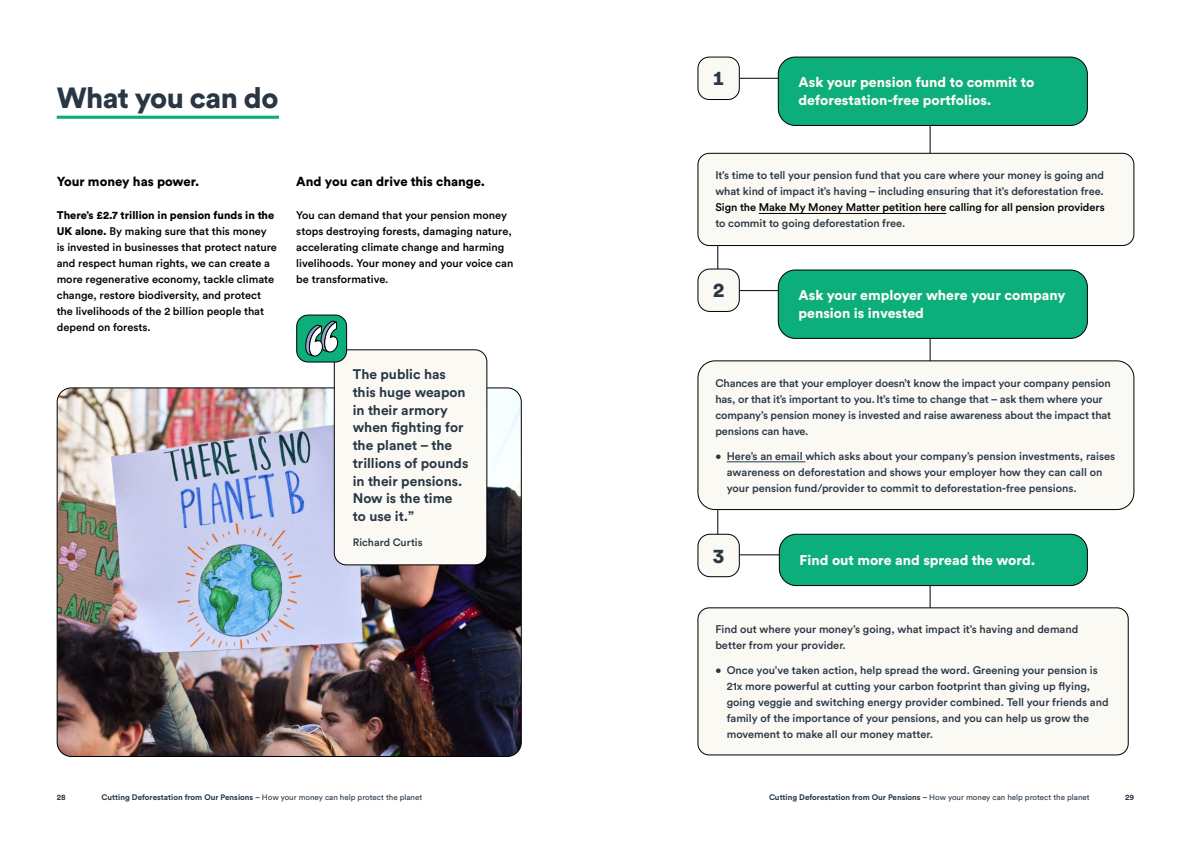
<style>
.page{position:relative;width:1191px;height:842px;background:#fff}
.page>*{position:absolute;margin:0;border:0;box-sizing:border-box;transform-origin:0 0}
.t1{font:900 28.9px "Circular Std";letter-spacing:-.02em;color:#293744}
.t2{font:900 20.3px "Circular Std";color:#293744}
.t3{font:900 14px/18px "Circular Std";color:#faf9f4}
.t4{font:700 13.8px/17.7px "Circular Std";color:#293744}
.t5{font:900 13px "Circular Std";color:#000}
.t6{font:500 11px/16px "Circular Std";letter-spacing:-.005em;color:#293744}
.t7{font:500 11px/16px "Circular Std";color:#000}
.t8{font:500 10.6px "Circular Std";color:#293744}
.t9{font:700 8px "Circular Std";color:#293744}
.s1{font-weight:900}
.s2{font-weight:500}
.s3{font-weight:400}
</style>
<div class="page">
<hr style="left:717px;top:228px;width:1px;height:67px;background:#000">
<hr style="left:717px;top:491px;width:1px;height:67px;background:#000">
<hr style="left:57px;top:116px;width:222px;height:3px;background:#0cae7c">
<svg style="left:739px;top:78px;width:192px;height:75px"></svg>
<svg style="left:739px;top:290px;width:192px;height:70px"></svg>
<svg style="left:739px;top:554px;width:192px;height:53px"></svg>
<div style="left:698px;top:361px;width:435px;height:149px;background:#faf9f4;border-radius:17px"></div>
<hr style="left:726px;top:461px;width:79px;height:1px;background:#293744">
<div style="left:697px;top:360px;width:437px;height:150px;border:1px solid #000;border-radius:17px"></div>
<div style="left:698px;top:269px;width:41px;height:42px;background:#faf9f4;border-radius:12px"></div>
<div style="left:697px;top:269px;width:42px;height:43px;border:1px solid #000;border-radius:12px"></div>
<div style="left:698px;top:534px;width:41px;height:43px;background:#faf9f4;border-radius:12px"></div>
<div style="left:697px;top:534px;width:42px;height:43px;border:1px solid #000;border-radius:12px"></div>
<div style="left:778px;top:270px;width:309px;height:68px;background:#0cae7c;border-radius:17px"></div>
<div style="left:778px;top:270px;width:309px;height:69px;border:1px solid #000;border-radius:17px"></div>
<div style="left:779px;top:534px;width:308px;height:52px;background:#0cae7c;border-radius:17px"></div>
<div style="left:779px;top:534px;width:308px;height:52px;border:1px solid #000;border-radius:17px"></div>
<div style="left:698px;top:57px;width:41px;height:43px;background:#faf9f4;border-radius:11px"></div>
<div style="left:697px;top:57px;width:42px;height:43px;border:1px solid #000;border-radius:11px"></div>
<div style="left:778px;top:57px;width:309px;height:68px;background:#0cae7c;border-radius:17px"></div>
<div style="left:778px;top:57px;width:309px;height:69px;border:1px solid #000;border-radius:17px"></div>
<div style="left:698px;top:153px;width:435px;height:93px;background:#faf9f4;border-radius:11px"></div>
<hr style="left:759px;top:213px;width:187px;height:1px;background:#000">
<div style="left:697px;top:153px;width:437px;height:93px;border:1px solid #000;border-radius:11px"></div>
<div style="left:698px;top:608px;width:430px;height:147px;background:#faf9f4;border-radius:11px"></div>
<div style="left:697px;top:607px;width:431px;height:148px;border:1px solid #000;border-radius:11px"></div>
<img style="left:57px;top:389px;width:463px;height:367px">
<div style="left:334px;top:350px;width:153px;height:215px;background:#faf9f4;border-radius:12px"></div>
<div style="left:334px;top:349px;width:153px;height:216px;border:1px solid #000;border-radius:12px"></div>
<div style="left:297px;top:315px;width:49px;height:47px;background:#0cae7c;border-radius:11px"></div>
<div style="left:296px;top:315px;width:51px;height:47px;border:1px solid #000;border-radius:11px"></div>
<svg style="left:305px;top:320px;width:34px;height:46px"></svg>
<h1 class="t1" style="left:57px;top:79px;width:223px">What you can do</h1>
<p class="t5" style="left:57px;top:173px;width:144px">Your money has power.</p>
<p class="t7" style="left:57px;top:207px;width:222px"><span class="s1">There’s £2.7 trillion in pension funds in the UK alone.</span> By making sure that this money is invested in businesses that protect nature and respect human rights, we can create a more regenerative economy, tackle climate change, restore biodiversity, and protect the livelihoods of the 2 billion people that depend on forests.</p>
<p class="t5" style="left:296px;top:173px;width:190px">And you can drive this change.</p>
<p class="t7" style="left:296px;top:207px;width:218px">You can demand that your pension money stops destroying forests, damaging nature, accelerating climate change and harming livelihoods. Your money and your voice can be transformative.</p>
<p class="t4" style="left:353px;top:365px;width:117px">The public has this huge weapon in their armory when fighting for the planet – the trillions of pounds in their pensions.<br>Now is the time to use it.”</p>
<p class="t8" style="left:353px;top:535px;width:71px">Richard Curtis</p>
<h2 class="t2" style="left:713px;top:65px;width:12px">1</h2>
<p class="t3" style="left:798px;top:73px;width:237px">Ask your pension fund to commit to deforestation-free portfolios.</p>
<p class="t6" style="left:715px;top:167px;width:390px">It’s time to tell your pension fund that you care where your money is going and what kind of impact it’s having – including ensuring that it’s deforestation free.</p>
<p class="t7" style="left:715px;top:199px;width:391px">Sign the Make My Money Matter petition here calling for all pension providers</p>
<p class="t6" style="left:715px;top:215px;width:191px">to commit to going deforestation free.</p>
<h2 class="t2" style="left:713px;top:277px;width:13px">2</h2>
<p class="t3" style="left:798px;top:286px;width:269px">Ask your employer where your company pension is invested</p>
<p class="t6" style="left:715px;top:375px;width:397px">Chances are that your employer doesn’t know the impact your company pension has, or that it’s important to you. It’s time to change that – ask them where your company’s pension money is invested and raise awareness about the impact that pensions can have.</p>
<p class="t6" style="left:726px;top:448px;width:390px;text-indent:-11px">• Here’s an email which asks about your company’s pension investments, raises awareness on deforestation and shows your employer how they can call on your pension fund/provider to commit to deforestation-free pensions.</p>
<h2 class="t2" style="left:713px;top:542px;width:13px">3</h2>
<p class="t3" style="left:799px;top:551px;width:237px">Find out more and spread the word.</p>
<p class="t6" style="left:715px;top:621px;width:364px">Find out where your money’s going, what impact it’s having and demand better from your provider.</p>
<p class="t6" style="left:726px;top:661px;width:383px;text-indent:-11px">• Once you’ve taken action, help spread the word. Greening your pension is 21x more powerful at cutting your carbon footprint than giving up flying, going veggie and switching energy provider combined. Tell your friends and family of the importance of your pensions, and you can help us grow the movement to make all our money matter.</p>
<p class="t9" style="left:57px;top:792px;width:10px">28</p>
<p class="t9" style="left:102px;top:792px;width:322px">Cutting Deforestation from Our Pensions <span class="s2">–</span> <span class="s3">How your money can help protect the planet</span></p>
<p class="t9" style="left:769px;top:792px;width:322px">Cutting Deforestation from Our Pensions <span class="s2">–</span> <span class="s3">How your money can help protect the planet</span></p>
<p class="t9" style="left:1125px;top:792px;width:11px">29</p>
</div>
